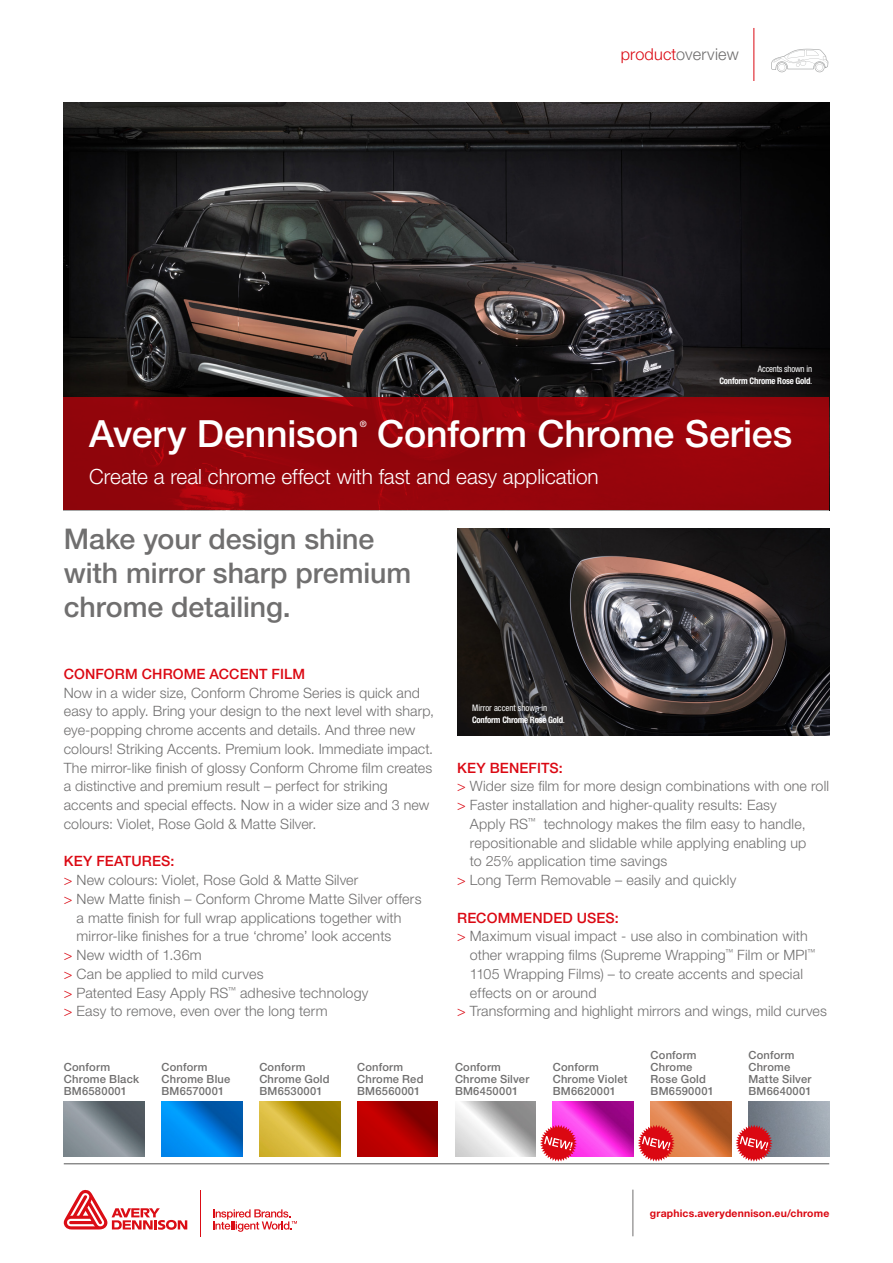
<style>
.page{position:relative;width:893px;height:1263px;background:#fff}
.page>*{position:absolute;margin:0;border:0;box-sizing:border-box;transform-origin:0 0}
.t1{font:500 37.5px "Helvetica Neue LT Std";letter-spacing:-.005em;color:#fff}
.Inleiding{font:500 28.5px/34.2px "Helvetica Neue LT Std";letter-spacing:-.005em;color:#706f6f}
.Sub_Kop{font:300 21px "Helvetica Neue LT Std";color:#fff}
.t2{font:300 16.35px "Helvetica Neue LT Std";letter-spacing:.01em;color:#706f6f}
.Platte_Tekst{font:300 14.25px/18.8px "Helvetica Neue LT Std";letter-spacing:.01em;color:#706f6f}
.Tussen_Kop{font:500 14.25px "Helvetica Neue LT Std";letter-spacing:.01em;color:#db0812}
.Platte_Tekst-2{font:500 11.25px/12px "Helvetica Neue LT Std";letter-spacing:.02em;color:#706f6f}
.URL{font:700 10.5px "Helvetica Neue LT Std";letter-spacing:.015em;color:#db0812}
.t3{font:700 condensed 9px/12px "Helvetica Neue LT Std";letter-spacing:-.025em;color:#fff}
.t4{font:500 8.7px "Helvetica Neue LT Std";color:#fff}
.s1{color:#db0812}
.s2{font-weight:400}
</style>
<div class="page">
<hr style="left:64px;top:1163px;width:765px;height:1px;background:#575756">
<svg style="left:64px;top:1189px;width:123px;height:41px"></svg>
<hr style="left:201px;top:1190px;width:1px;height:46px;background:#db0d15">
<svg style="left:213px;top:1209px;width:84px;height:23px"></svg>
<img style="left:64px;top:102px;width:765px;height:296px">
<div style="left:64px;top:398px;width:765px;height:112px;background:#94050c"></div>
<img style="left:64px;top:1101px;width:81px;height:56px">
<img style="left:162px;top:1101px;width:80px;height:56px">
<img style="left:259px;top:1101px;width:81px;height:56px">
<img style="left:357px;top:1101px;width:81px;height:56px">
<img style="left:457px;top:529px;width:372px;height:206px">
<img style="left:553px;top:1101px;width:81px;height:56px">
<img style="left:748px;top:1101px;width:81px;height:56px">
<img style="left:651px;top:1101px;width:80px;height:56px">
<svg style="left:540px;top:1125px;width:37px;height:36px"></svg>
<svg style="left:638px;top:1125px;width:37px;height:36px"></svg>
<svg style="left:736px;top:1125px;width:36px;height:36px"></svg>
<hr style="left:633px;top:1189px;width:1px;height:47px;background:#706f6f">
<hr style="left:754px;top:28px;width:1px;height:53px;background:#db0812">
<svg style="left:771px;top:49px;width:57px;height:23px"></svg>
<p class="t2" style="left:621px;top:44px;width:120px"><span class="s1">product</span>overview</p>
<p class="t3" style="left:719px;top:363px;width:94px;text-align:right"><span class="s2">Accents shown in<br></span>Conform Chrome Rose Gold<span class="s2">.</span></p>
<p class="t1" style="left:89px;top:412px;width:271px">Avery Dennison</p>
<p class="t4" style="left:360px;top:419px;width:8px">®</p>
<p class="t1" style="left:377px;top:412px;width:416px">Conform Chrome Series</p>
<p class="Sub_Kop" style="left:89px;top:464px;width:511px">Create a real chrome effect with fast and easy application</p>
<p class="Inleiding" style="left:64px;top:521px;width:349px">Make your design shine with mirror sharp premium chrome detailing.</p>
<p class="Tussen_Kop" style="left:64px;top:665px;width:243px">CONFORM CHROME ACCENT FILM</p>
<p class="Platte_Tekst" style="left:64px;top:683px;width:372px">Now in a wider size, Conform Chrome Series is quick and easy to apply. Bring your design to the next level with sharp, eye-popping chrome accents and details. And three new colours! Striking Accents. Premium look. Immediate impact.</p>
<p class="Platte_Tekst" style="left:64px;top:758px;width:370px">The mirror-like finish of glossy Conform Chrome film creates a distinctive and premium result – perfect for striking accents and special effects. Now in a wider size and 3 new colours: Violet, Rose Gold &amp; Matte Silver.</p>
<p class="Tussen_Kop" style="left:64px;top:853px;width:112px">KEY FEATURES:</p>
<p class="Platte_Tekst" style="left:64px;top:870px;width:296px"><span class="s1">&gt;</span> New colours: Violet, Rose Gold &amp; Matte Silver</p>
<p class="Platte_Tekst" style="left:77px;top:889px;width:346px;text-indent:-13px"><span class="s1">&gt;</span> New Matte finish – Conform Chrome Matte Silver offers a matte finish for full wrap applications together with mirror-like finishes for a true ‘chrome’ look accents</p>
<p class="Platte_Tekst" style="left:64px;top:945px;width:139px"><span class="s1">&gt;</span> New width of 1.36m</p>
<p class="Platte_Tekst" style="left:64px;top:964px;width:201px"><span class="s1">&gt;</span> Can be applied to mild curves</p>
<p class="Platte_Tekst" style="left:64px;top:983px;width:306px"><span class="s1">&gt;</span> Patented Easy Apply RS<sup>™</sup> adhesive technology</p>
<p class="Platte_Tekst" style="left:64px;top:1002px;width:265px"><span class="s1">&gt;</span> Easy to remove, even over the long term</p>
<p class="Platte_Tekst-2" style="left:64px;top:1061px;width:77px">Conform<br>Chrome Black</p>
<p class="Platte_Tekst-2" style="left:64px;top:1085px;width:65px">BM6580001</p>
<p class="Platte_Tekst-2" style="left:162px;top:1061px;width:70px">Conform<br>Chrome Blue</p>
<p class="Platte_Tekst-2" style="left:162px;top:1085px;width:64px">BM6570001</p>
<p class="Platte_Tekst-2" style="left:259px;top:1061px;width:72px">Conform<br>Chrome Gold</p>
<p class="Platte_Tekst-2" style="left:259px;top:1085px;width:65px">BM6530001</p>
<p class="Platte_Tekst-2" style="left:357px;top:1061px;width:68px">Conform<br>Chrome Red</p>
<p class="Platte_Tekst-2" style="left:357px;top:1085px;width:65px">BM6560001</p>
<p class="t3" style="left:472px;top:702px;width:94px"><span class="s2">Mirror accent shown in<br></span>Conform Chrome Rose Gold<span class="s2">.</span></p>
<p class="Tussen_Kop" style="left:457px;top:759px;width:107px">KEY BENEFITS:</p>
<p class="Platte_Tekst" style="left:457px;top:777px;width:374px"><span class="s1">&gt;</span> Wider size film for more design combinations with one roll</p>
<p class="Platte_Tekst" style="left:470px;top:795px;width:338px;text-indent:-13px"><span class="s1">&gt;</span> Faster installation and higher-quality results: Easy Apply RS<sup>™</sup> technology makes the film easy to handle, repositionable and slidable while applying enabling up to 25% application time savings</p>
<p class="Platte_Tekst" style="left:457px;top:870px;width:281px"><span class="s1">&gt;</span> Long Term Removable – easily and quickly</p>
<p class="Tussen_Kop" style="left:457px;top:909px;width:163px">RECOMMENDED USES:</p>
<p class="Platte_Tekst" style="left:470px;top:927px;width:347px;text-indent:-13px"><span class="s1">&gt;</span> Maximum visual impact - use also in combination with other wrapping films (Supreme Wrapping<sup>™</sup> Film or MPI<sup>™ </sup>1105 Wrapping Films) – to create accents and special effects on or around</p>
<p class="Platte_Tekst" style="left:457px;top:1002px;width:371px"><span class="s1">&gt;</span> Transforming and highlight mirrors and wings, mild curves</p>
<p class="Platte_Tekst-2" style="left:455px;top:1061px;width:76px">Conform<br>Chrome Silver</p>
<p class="Platte_Tekst-2" style="left:455px;top:1085px;width:65px">BM6450001</p>
<p class="Platte_Tekst-2" style="left:553px;top:1061px;width:76px">Conform<br>Chrome Violet</p>
<p class="Platte_Tekst-2" style="left:553px;top:1085px;width:65px">BM6620001</p>
<p class="Platte_Tekst-2" style="left:651px;top:1049px;width:57px">Conform<br>Chrome<br>Rose Gold</p>
<p class="Platte_Tekst-2" style="left:651px;top:1085px;width:65px">BM6590001</p>
<p class="Platte_Tekst-2" style="left:748px;top:1049px;width:65px">Conform<br>Chrome<br>Matte Silver<br>BM6640001</p>
<p class="URL" style="left:650px;top:1207px;width:181px">graphics.averydennison.eu/chrome</p>
</div>
